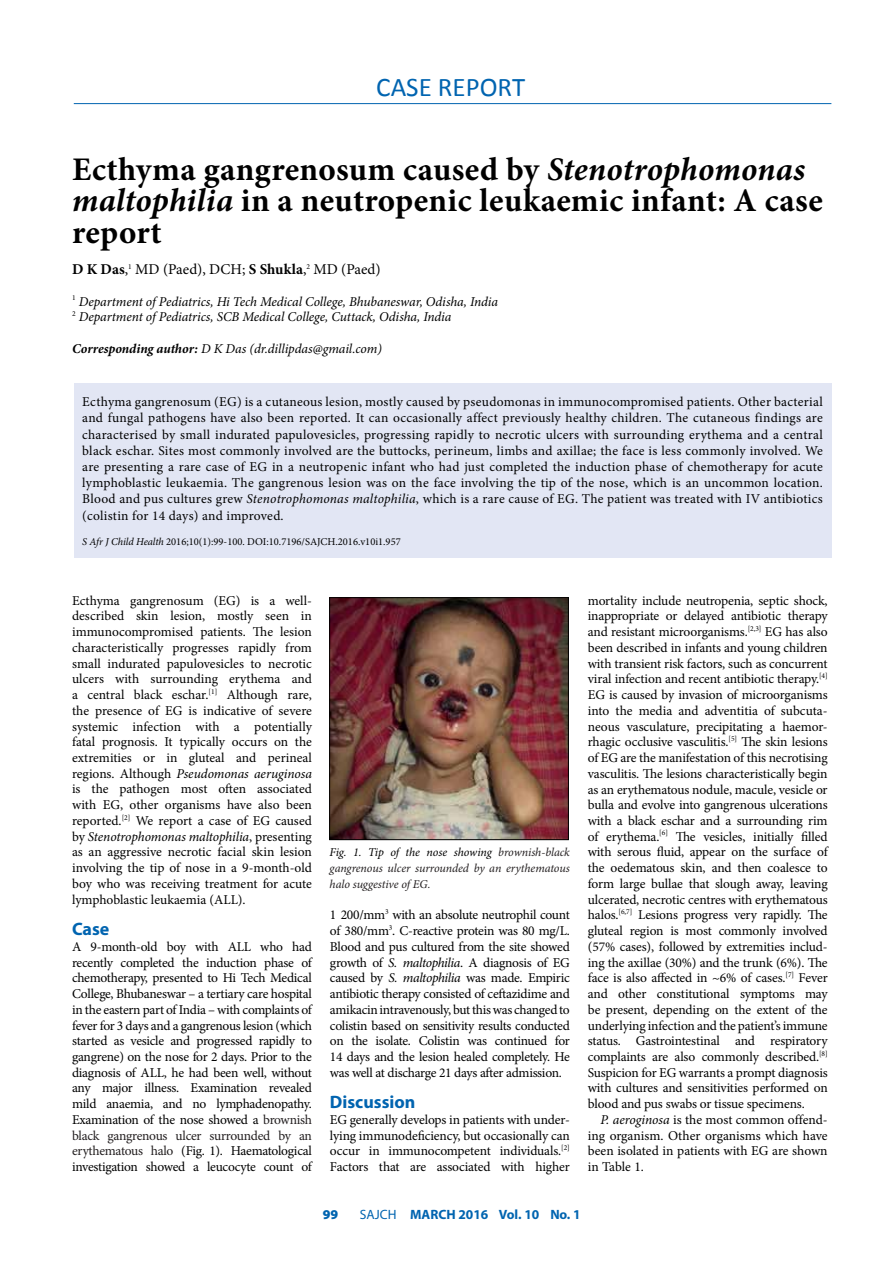
<style>
.page{position:relative;width:893px;height:1263px;background:#fff}
.page>*{position:absolute;margin:0;border:0;box-sizing:border-box;transform-origin:0 0}
.t1{font:700 33px/31.5px "Minion Pro";letter-spacing:.01em;color:#000}
.t2{font:27px "Calibri";color:#0064b0}
.t3{font:700 18px "Myriad Pro";color:#0064b0}
.t4{font:15px "Minion Pro";color:#000}
.t5{font:13.5px/15.8px "Minion Pro";letter-spacing:-.01em;color:#000;text-align:justify}
.t6{font:italic 13.5px/15.8px "Minion Pro";letter-spacing:-.005em;color:#000}
.t7{font:700 13.5px "Myriad Pro";color:#0064b0}
.t8{font:900 13.5px "Myriad Pro";color:#0064b0}
.t9{font:italic 12px/15.8px "Minion Pro";letter-spacing:-.005em;color:#231f20;text-align:justify}
.t10{font:10.5px "Minion Pro";color:#000}
.s1{font-style:italic}
.s2{font-weight:700}
.s3{color:#231f20}
.s4{color:#000}
.s5{font-weight:400}
</style>
<div class="page">
<hr style="left:74px;top:103px;width:757px;height:1px;background:#0064b0">
<div style="left:74px;top:383px;width:757px;height:175px;background:#e2e6f4"></div>
<img style="left:331px;top:599px;width:236px;height:239px">
<div style="left:329px;top:597px;width:240px;height:243px;border:1px solid #000"></div>
<h2 class="t2" style="left:376px;top:70px;width:150px">CASE REPORT</h2>
<h1 class="t1" style="left:72px;top:153px;width:752px">Ecthyma gangrenosum caused by <span class="s1">Stenotrophomonas maltophilia</span> in a neutropenic leukaemic infant: A case report</h1>
<p class="t4" style="left:72px;top:259px;width:310px"><span class="s2">D K Das</span>,<sup>1</sup> MD (Paed), DCH; <span class="s2">S Shukla</span>,<sup>2</sup> MD (Paed)</p>
<p class="t6" style="left:72px;top:294px;width:427px"><sup>1</sup> Department of Pediatrics, Hi Tech Medical College, Bhubaneswar, Odisha, India<br><sup>2</sup> Department of Pediatrics, SCB Medical College, Cuttack, Odisha, India</p>
<p class="t6" style="left:72px;top:341px;width:311px"><span class="s2">Corresponding author:</span> D K Das (dr.dillipdas@gmail.com)</p>
<p class="t5" style="left:82px;top:394px;width:742px;line-height:16.2px">Ecthyma gangrenosum (EG) is a cutaneous lesion, mostly caused by pseudomonas in immunocompromised patients. Other bacterial and fungal pathogens have also been reported. It can occasionally affect previously healthy children. The cutaneous findings are characterised by small indurated papulovesicles, progressing rapidly to necrotic ulcers with surrounding erythema and a central black eschar. Sites most commonly involved are the buttocks, perineum, limbs and axillae; the face is less commonly involved. We are presenting a rare case of EG in a neutropenic infant who had just completed the induction phase of chemotherapy for acute lymphoblastic leukaemia. The gangrenous lesion was on the face involving the tip of the nose, which is an uncommon location.<br>Blood and pus cultures grew <span class="s1">Stenotrophomonas maltophilia</span>, which is a rare cause of EG. The patient was treated with IV antibiotics (colistin for 14 days) and improved.</p>
<p class="t10" style="left:82px;top:534px;width:320px"><span class="s1">S Afr J Child Health</span> 2016;10(1):99-100. DOI:10.7196/SAJCH.2016.v10i1.957</p>
<p class="t5" style="left:72px;top:593px;width:241px">Ecthyma gangrenosum (EG) is a well&shy;described skin lesion, mostly seen in immunocompromised patients. The lesion characteristically progresses rapidly from small indurated papulovesicles to necrotic ulcers with surrounding erythema and a central black eschar.<sup>[1]</sup> Although rare, the presence of EG is indicative of severe systemic infection with a potentially fatal prognosis. It typically occurs on the extremities or in gluteal and perineal regions. Although <span class="s1">Pseudomonas aeruginosa </span>is the pathogen most often associated with EG, other organisms have also been reported.<sup>[2]</sup> We report a case of EG caused by <span class="s1">Stenotrophomonas maltophilia</span>, presenting as an aggressive necrotic facial skin lesion involving the tip of nose in a 9-month-old boy who was receiving treatment for acute lymphoblastic leukaemia (ALL).</p>
<h3 class="t3" style="left:72px;top:917px;width:39px">Case</h3>
<p class="t5" style="left:72px;top:939px;width:241px">A 9-month-old boy with ALL who had recently completed the induction phase of chemotherapy, presented to Hi Tech Medical College, Bhubaneswar – a tertiary care hospital in the eastern part of India – with complaints of fever for 3 days and a gangrenous lesion (which started as vesicle and progressed rapidly to gangrene) on the nose for 2 days. Prior to the diagnosis of ALL, he had been well, without any major illness. Examination revealed mild anaemia, and no lymphadenopathy.<br>Examination of the nose showed a <span class="s3">brownish black gangrenous ulcer surrounded by an erythematous halo</span> (Fig. 1). Haematological investigation showed a leucocyte count of</p>
<p class="t9" style="left:330px;top:845px;width:242px"><span class="s4">Fig. 1. Tip of the nose showing</span> brownish-black gangrenous ulcer surrounded by an erythematous halo suggestive of EG.</p>
<p class="t5" style="left:330px;top:907px;width:241px">1 200/mm<sup>3</sup> with an absolute neutrophil count of 380/mm<sup>3</sup>. C-reactive protein was 80 mg/L.<br>Blood and pus cultured from the site showed growth of <span class="s1">S. maltophilia</span>. A diagnosis of EG caused by <span class="s1">S. maltophilia</span> was made. Empiric antibiotic therapy consisted of ceftazidime and amikacin intravenously, but this was changed to colistin based on sensitivity results conducted on the isolate. Colistin was continued for 14 days and the lesion healed completely. He was well at discharge 21 days after admission.</p>
<h3 class="t3" style="left:330px;top:1090px;width:87px">Discussion</h3>
<p class="t5" style="left:330px;top:1112px;width:241px">EG generally develops in patients with under&shy;lying immunodeficiency, but occasionally can occur in immunocompetent individuals.<sup>[2] </sup>Factors that are associated with higher</p>
<p class="t5" style="left:588px;top:593px;width:241px">mortality include neutropenia, septic shock, inappropriate or delayed antibiotic therapy and resistant microorganisms.<sup>[2,3]</sup> EG has also been described in infants and young children with transient risk factors, such as concurrent viral infection and recent antibiotic therapy.<sup>[4] </sup>EG is caused by invasion of microorganisms into the media and adventitia of subcuta&shy;neous vasculature, precipitating a haemor&shy;rhagic occlusive vasculitis.<sup>[5]</sup> The skin lesions of EG are the manifestation of this necrotising vasculitis. The lesions characteristically begin as an erythematous nodule, macule, vesicle or bulla and evolve into gangrenous ulcerations with a black eschar and a surrounding rim of erythema.<sup>[6]</sup> The vesicles, initially filled with serous fluid, appear on the surface of the oedematous skin, and then coalesce to form large bullae that slough away, leaving ulcerated, necrotic centres with erythematous halos.<sup>[6,7]</sup> Lesions progress very rapidly. The gluteal region is most commonly involved (57% cases), followed by extremities includ&shy;ing the axillae (30%) and the trunk (6%). The face is also affected in ~6% of cases.<sup>[7]</sup> Fever and other constitutional symptoms may be present, depending on the extent of the underlying infection and the patient’s immune status. Gastrointestinal and respiratory complaints are also commonly described.<sup>[8] </sup>Suspicion for EG warrants a prompt diagnosis with cultures and sensitivities performed on blood and pus swabs or tissue specimens.</p>
<p class="t5" style="left:588px;top:1112px;width:241px;text-indent:13px"><span class="s1">P. aeroginosa</span> is the most common offend&shy;ing organism. Other organisms which have been isolated in patients with EG are shown in Table 1.</p>
<p class="t8" style="left:323px;top:1207px;width:17px">99</p>
<p class="t7" style="left:360px;top:1206px;width:222px"><span class="s5">SAJCH</span> MARCH 2016 Vol. 10 No. 1</p>
</div>
